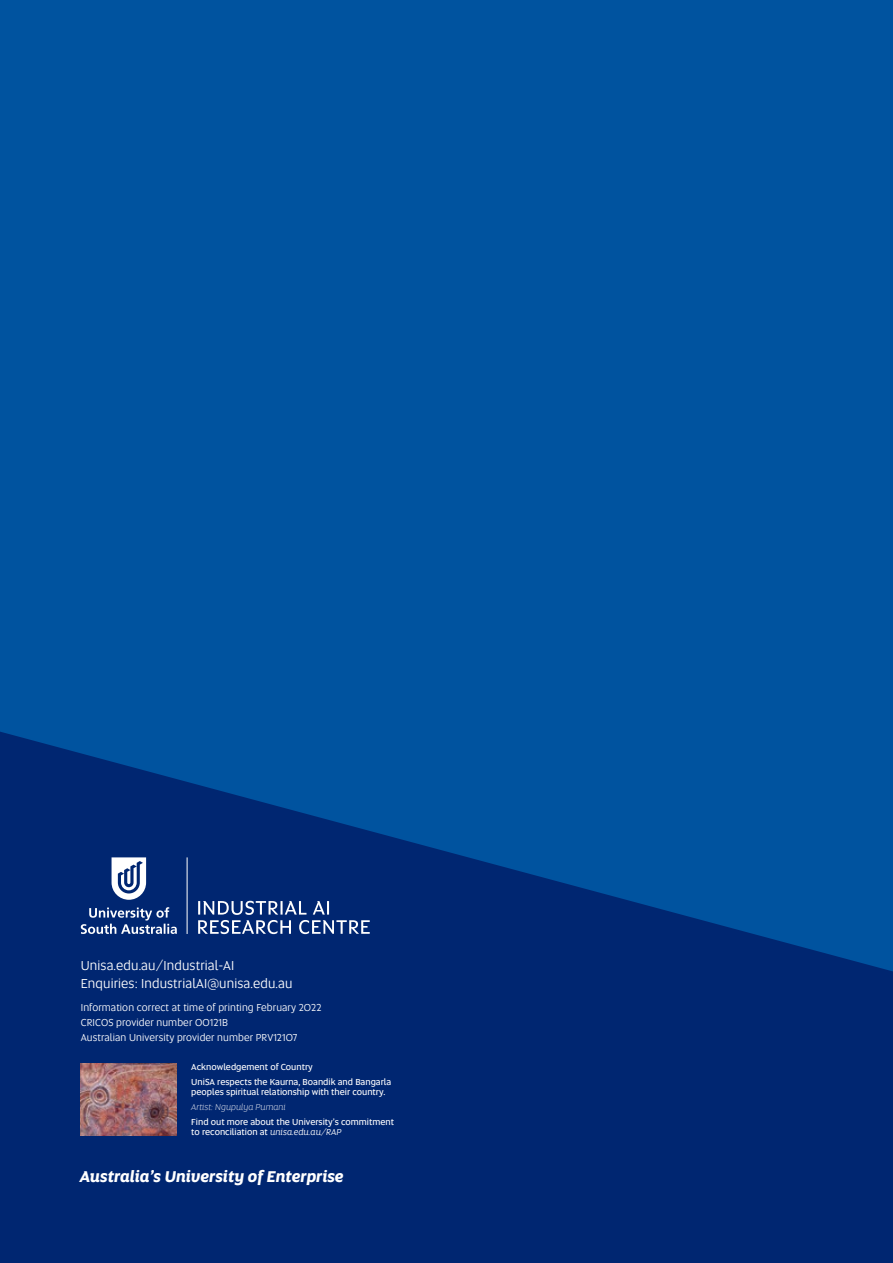
<style>
.page{position:relative;width:893px;height:1263px;background:#00539f}
.page>*{position:absolute;margin:0;border:0;box-sizing:border-box;transform-origin:0 0}
.t1{font:italic 700 15.75px "Altis Uni SA";letter-spacing:-.005em;color:#fff}
.t2{font:13.5px/18px "Altis Uni SA";letter-spacing:.01em;color:#fff}
.t3{font:10.5px/15px "Altis Uni SA";letter-spacing:.01em;color:#fff}
.t4{font:9px/14.7px "Altis Uni SA";color:#fff}
.t5{font:italic 300 9px "Altis Uni SA";color:#fff}
.s1{font-style:italic}
</style>
<div class="page">
<svg style="left:0;top:731px;width:893px;height:532px;fill:#002671"></svg>
<img style="left:81px;top:1063px;width:95px;height:72px">
<hr style="left:187px;top:857px;width:1px;height:77px;background:#fff">
<svg style="left:112px;top:857px;width:34px;height:43px"></svg>
<svg style="left:81px;top:907px;width:96px;height:27px;background:#415d95"></svg>
<svg style="left:198px;top:901px;width:172px;height:33px;background:#405c94"></svg>
<h2 class="t2" style="left:81px;top:956px;width:213px">Unisa.edu.au/Industrial-AI<br>Enquiries: IndustrialAI@unisa.edu.au</h2>
<p class="t3" style="left:81px;top:1000px;width:242px">Information correct at time of printing February 2022<br>CRICOS provider number 00121B<br>Australian University provider number PRV12107</p>
<p class="t4" style="left:191px;top:1059px;width:202px">Acknowledgement of Country<br>UniSA respects the Kaurna, Boandik and Bangarla</p>
<p class="t4" style="left:191px;top:1084px;width:196px">peoples spiritual relationship with their country.</p>
<p class="t5" style="left:191px;top:1101px;width:96px">Artist: Ngupulya Pumani</p>
<p class="t4" style="left:191px;top:1116px;width:204px;line-height:10.5px">Find out more about the University’s commitment to reconciliation at <span class="s1">unisa.edu.au/RAP</span></p>
<h1 class="t1" style="left:80px;top:1165px;width:265px">Australia’s University of Enterprise</h1>
</div>
